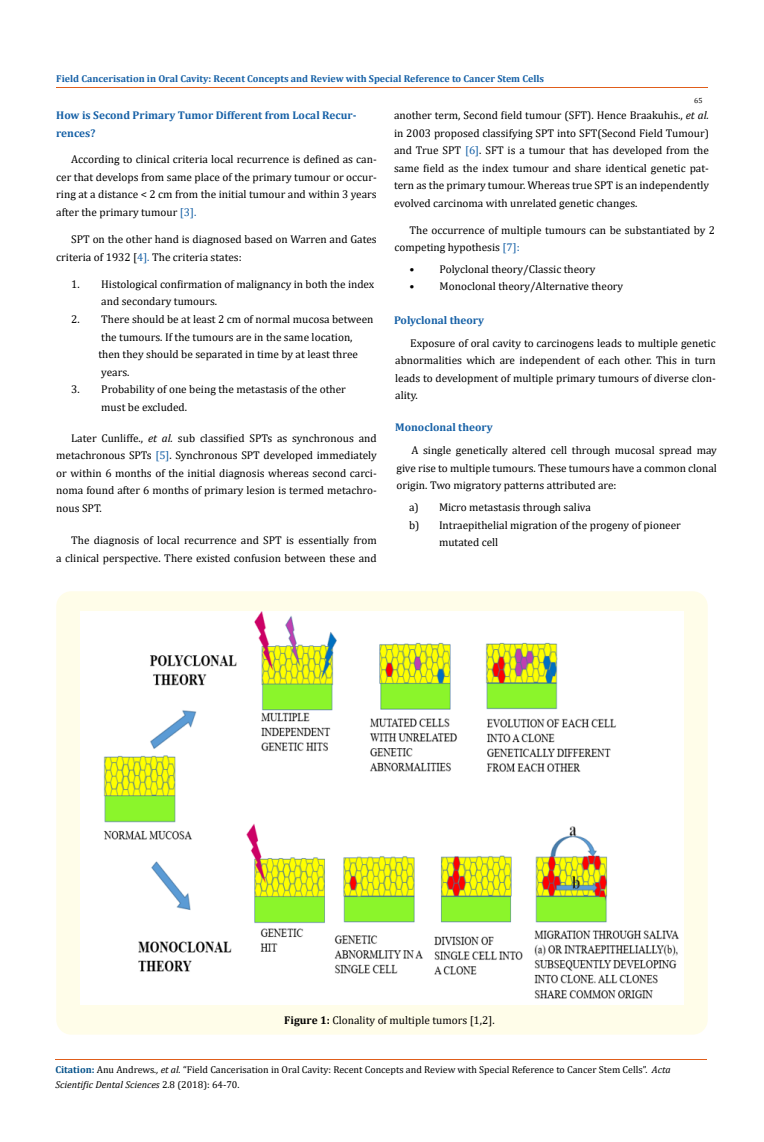
<style>
.page{position:relative;width:764px;height:1142px;background:#fff}
.page>*{position:absolute;margin:0;border:0;box-sizing:border-box;transform-origin:0 0}
.t1{font:11.25px/17.5px "Cambria";color:#000;text-align:justify}
.t2{font:700 11.25px/17.5px "Cambria";color:#1560a6}
.t3{font:10px/15px "Cambria";color:#000}
.t4{font:700 10px "Cambria";color:#1560a6}
.t5{font:7.5px "Cambria";color:#000}
.s1{color:#1560a6}
.s2{font-style:italic}
.s3{font-weight:700}
.s4{font-weight:700;color:#035089}
</style>
<div class="page">
<div style="left:56px;top:591px;width:652px;height:443px;background:#fffde9;border-radius:15px"></div>
<img style="left:80px;top:611px;width:604px;height:393px">
<hr style="left:56px;top:88px;width:652px;height:1px;background:#e05d1a">
<hr style="left:55px;top:1058px;width:652px;height:1px;background:#e05d1a">
<p class="t4" style="left:56px;top:71px;width:489px">Field Cancerisation in Oral Cavity: Recent Concepts and Review with Special Reference to Cancer Stem Cells</p>
<p class="t5" style="left:694px;top:96px;width:10px">65</p>
<p class="t2" style="left:56px;top:106px;width:302px">How is Second Primary Tumor Different from Local Recur&shy;rences?</p>
<p class="t1" style="left:56px;top:151px;width:322px;text-indent:15px">According to clinical criteria local recurrence is defined as can&shy;cer that develops from same place of the primary tumour or occur&shy;ring at a distance &lt; 2 cm from the initial tumour and within 3 years after the primary tumour <span class="s1">[3].</span></p>
<p class="t1" style="left:56px;top:231px;width:322px;text-indent:15px">SPT on the other hand is diagnosed based on Warren and Gates criteria of 1932 [<span class="s1">4].</span> The criteria states:</p>
<p class="t1" style="left:101px;top:275px;width:274px;text-indent:-30px">1. Histological confirmation of malignancy in both the index and secondary tumours.</p>
<p class="t1" style="left:98px;top:310px;width:277px;text-align:left;text-indent:-27px">2. There should be at least 2 cm of normal mucosa between the tumours. If the tumours are in the same location, then they should be separated in time by at least three years.</p>
<p class="t1" style="left:101px;top:380px;width:246px;text-indent:-30px">3. Probability of one being the metastasis of the other must be excluded.</p>
<p class="t1" style="left:56px;top:429px;width:322px;text-indent:15px">Later Cunliffe., <span class="s2">et al.</span> sub classified SPTs as synchronous and metachronous SPTs <span class="s1">[5]</span>. Synchronous SPT developed immediately or within 6 months of the initial diagnosis whereas second carci&shy;noma found after 6 months of primary lesion is termed metachro&shy;nous SPT.</p>
<p class="t1" style="left:56px;top:531px;width:322px;text-align:right">The diagnosis of local recurrence and SPT is essentially from<br>a clinical perspective. There existed confusion between these and</p>
<p class="t1" style="left:394px;top:107px;width:316px">another term, Second field tumour (SFT). Hence Braakuhis., <span class="s2">et al. </span>in 2003 proposed classifying SPT into SFT(Second Field Tumour) and True SPT <span class="s1">[6]</span>. SFT is a tumour that has developed from the same field as the index tumour and share identical genetic pat&shy;tern as the primary tumour. Whereas true SPT is an independently evolved carcinoma with unrelated genetic changes.</p>
<p class="t1" style="left:394px;top:221px;width:322px;text-indent:15px">The occurrence of multiple tumours can be substantiated by 2 competing hypothesis <span class="s1">[7]:</span></p>
<p class="t1" style="left:410px;top:260px;width:187px">• Polyclonal theory/Classic theory</p>
<p class="t1" style="left:410px;top:277px;width:215px">• Monoclonal theory/Alternative theory</p>
<p class="t2" style="left:394px;top:311px;width:92px">Polyclonal theory</p>
<p class="t1" style="left:395px;top:334px;width:322px;text-indent:15px">Exposure of oral cavity to carcinogens leads to multiple genetic abnormalities which are independent of each other. This in turn leads to development of multiple primary tumours of diverse clon&shy;ality.</p>
<p class="t2" style="left:395px;top:418px;width:99px">Monoclonal theory</p>
<p class="t1" style="left:396px;top:441px;width:322px;text-indent:15px">A single genetically altered cell through mucosal spread may give rise to multiple tumours. These tumours have a common clonal origin. Two migratory patterns attributed are:</p>
<p class="t1" style="left:409px;top:498px;width:183px">a) Micro metastasis through saliva</p>
<p class="t1" style="left:409px;top:516px;width:273px">b) Intraepithelial migration of the progeny of pioneer</p>
<p class="t1" style="left:439px;top:533px;width:61px">mutated cell</p>
<p class="t1" style="left:284px;top:1011px;width:212px"><span class="s3">Figure 1:</span> Clonality of multiple tumors [1,2].</p>
<p class="t3" style="left:55px;top:1062px;width:617px"><span class="s4">Citation:</span> Anu Andrews<span class="s2">., et al.</span> “Field Cancerisation in Oral Cavity: Recent Concepts and Review with Special Reference to Cancer Stem Cells”. <span class="s2">Acta<br>Scientific Dental Sciences</span> 2.8 (2018): 64-70.</p>
</div>
